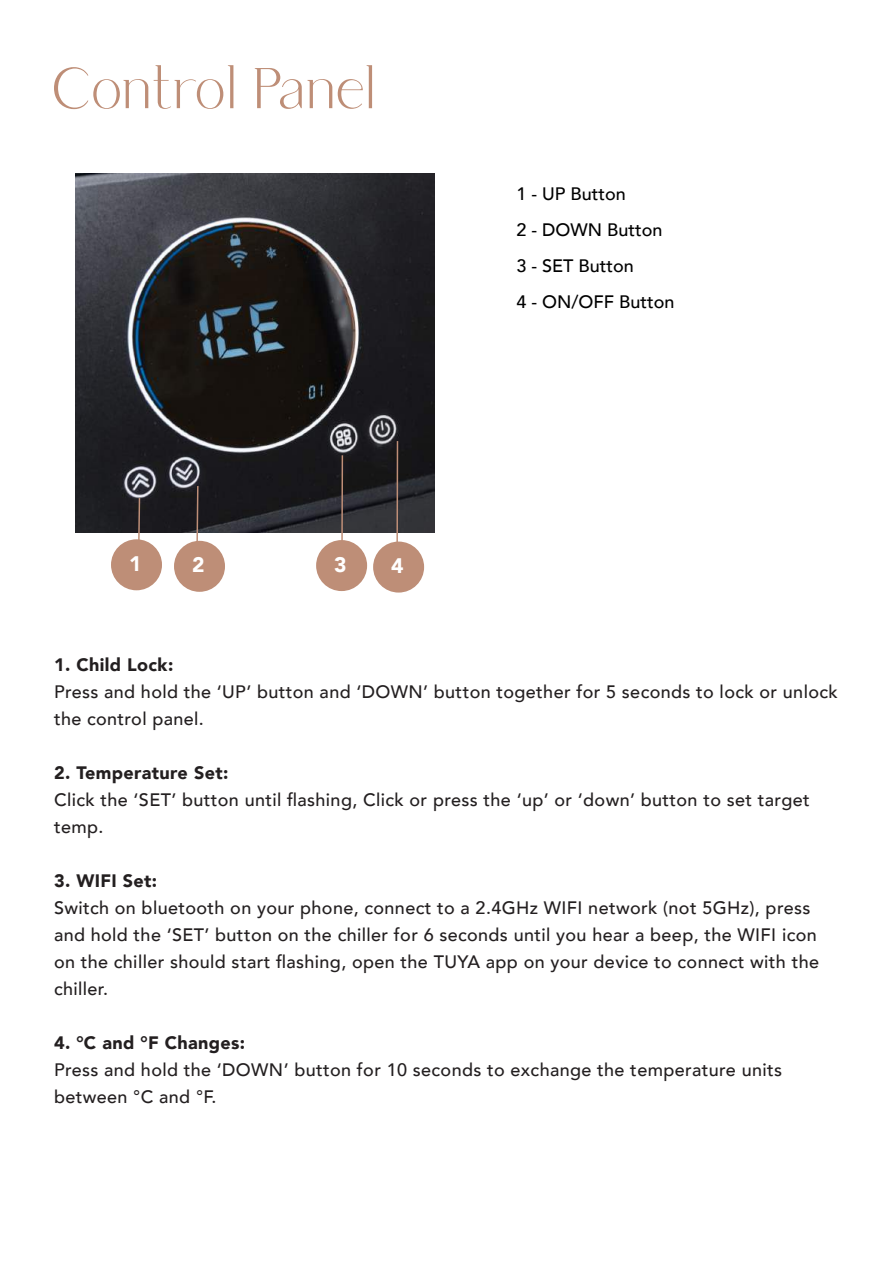
<style>
.page{position:relative;width:893px;height:1263px;background:#fff}
.page>*{position:absolute;margin:0;border:0;box-sizing:border-box;transform-origin:0 0}
.t1{font:57px "Saudagar";letter-spacing:.02em;color:#be8e77}
.t2{font:900 21px "Avenir";color:#fff}
.t3{font:500 18px/27px "Avenir";letter-spacing:.02em;color:#231f20}
.t4{font:900 18px "Avenir";letter-spacing:.02em;color:#231f20}
.t5{font:500 18px/36px "Avenir";color:#000}
.s1{font-weight:400}
</style>
<div class="page">
<div style="left:111px;top:539px;width:51px;height:51px;background:#be8e77;border-radius:50%"></div>
<div style="left:174px;top:541px;width:51px;height:51px;background:#be8e77;border-radius:50%"></div>
<div style="left:316px;top:540px;width:51px;height:51px;background:#be8e77;border-radius:50%"></div>
<div style="left:373px;top:542px;width:51px;height:50px;background:#be8e77;border-radius:50%"></div>
<img style="left:75px;top:173px;width:359px;height:359px">
<svg style="left:137px;top:496px;width:4px;height:44px"></svg>
<svg style="left:196px;top:484px;width:3px;height:57px"></svg>
<hr style="left:341px;top:455px;width:2px;height:89px;background:#be8e77">
<hr style="left:396px;top:441px;width:2px;height:107px;background:#be8e77">
<h1 class="t1" style="left:54px;top:62px;width:324px">Control Panel</h1>
<p class="t2" style="left:129px;top:545px;width:14px">1</p>
<p class="t2" style="left:192px;top:547px;width:14px">2</p>
<p class="t2" style="left:334px;top:546px;width:14px">3</p>
<p class="t2" style="left:391px;top:548px;width:14px">4</p>
<p class="t5" style="left:516px;top:175px;width:160px">1 - UP Button<br>2 - DOWN Button<br>3 - SET Button<br>4 - ON/OFF Button</p>
<p class="t4" style="left:54px;top:650px;width:121px">1. Child Lock:</p>
<p class="t3" style="left:54px;top:678px;width:785px">Press and hold the ‘UP’ button and ‘DOWN’ button together for 5 seconds to lock or unlock the control panel.</p>
<p class="t4" style="left:54px;top:758px;width:176px">2. Temperature Set:</p>
<p class="t3" style="left:54px;top:786px;width:757px">Click the ‘SET’ button until flashing, Click or press the ‘up’ or ‘down’ button to set target temp.</p>
<p class="t4" style="left:54px;top:866px;width:105px">3. WIFI Set:</p>
<p class="t3" style="left:54px;top:894px;width:767px">Switch on bluetooth on your phone, connect to a 2.4GHz WIFI network (not 5GHz), press and hold the ‘SET’ button on the chiller for 6 seconds until you hear a beep, the WIFI icon on the chiller should start flashing, open the TUYA app on your device to connect with the chiller.</p>
<p class="t4" style="left:54px;top:1028px;width:193px">4. °C and °F Changes:</p>
<p class="t3" style="left:54px;top:1056px;width:730px">Press and hold the ‘DOWN’ button for 10 seconds to exchange the temperature units between <span class="s1">°</span>C and <span class="s1">°</span>F.</p>
</div>
